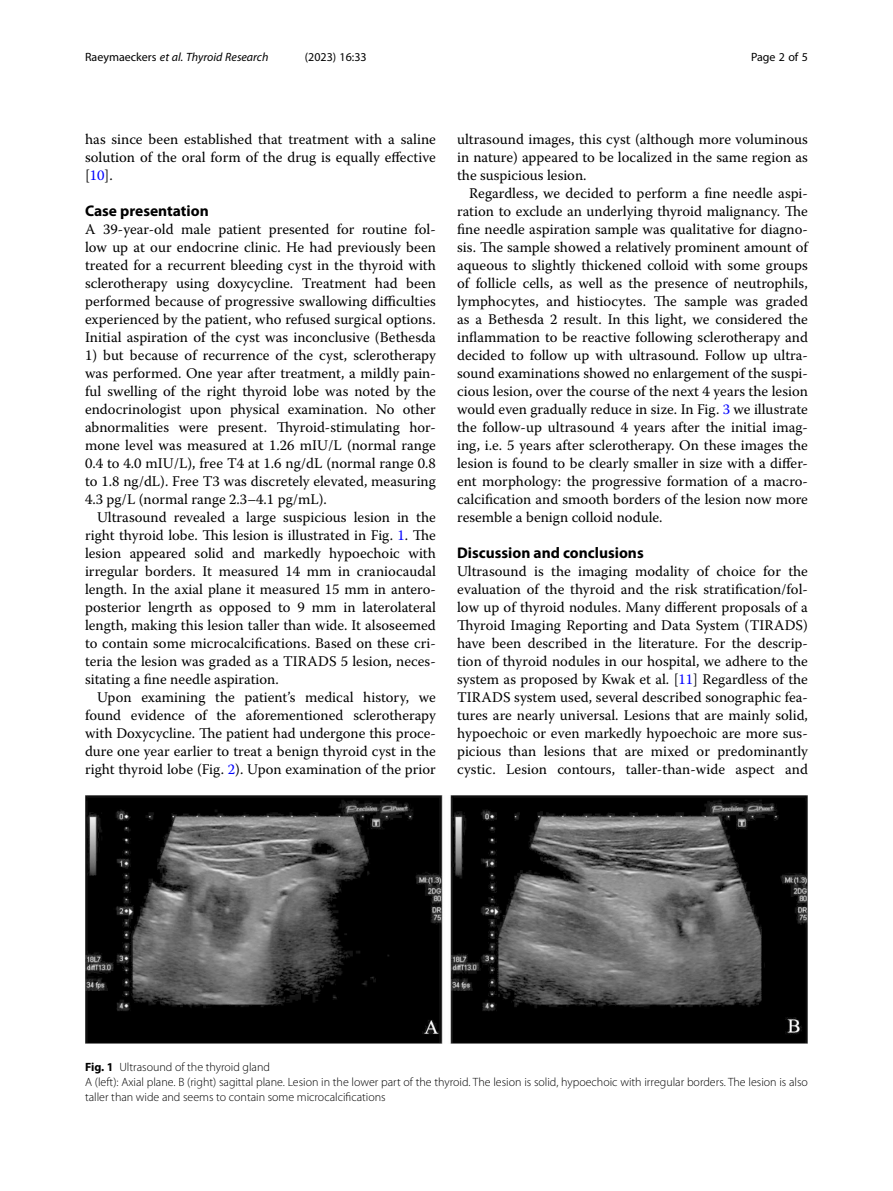
<style>
.page{position:relative;width:893px;height:1191px;background:#fff}
.page>*{position:absolute;margin:0;border:0;box-sizing:border-box;transform-origin:0 0}
.Head_1{font:700 15.45px "Myriad Pro";color:#000}
.Body_Text_Indent{font:14.7px/18px "Warnock Pro";color:#000;text-align:justify}
.Body_Text{font:14.7px/18px "Warnock Pro";color:#000;text-align:justify}
.Figure_Caption{font:300 12px/15px "Myriad Pro";color:#000}
.t1{font:italic 12px "Myriad Pro";color:#000}
.t2{font:12px "Myriad Pro";color:#000}
.s1{font-style:normal}
.s2{color:#00f}
.s3{font-weight:700}
</style>
<div class="page">
<img style="left:85px;top:795px;width:723px;height:249px">
<p class="t1" style="left:85px;top:50px;width:185px"><span class="s1">Raeymaeckers</span> et al. Thyroid Research</p>
<p class="t2" style="left:305px;top:50px;width:63px">(2023) 16:33</p>
<p class="t2" style="left:751px;top:50px;width:58px">Page 2 of 5</p>
<p class="Body_Text_Indent" style="left:85px;top:130px;width:352px">has since been established that treatment with a saline solution of the oral form of the drug is equally effective [<span class="s2">10</span>].</p>
<p class="Head_1" style="left:85px;top:201px;width:125px">Case presentation</p>
<p class="Body_Text" style="left:85px;top:220px;width:352px">A 39-year-old male patient presented for routine fol&shy;low up at our endocrine clinic. He had previously been treated for a recurrent bleeding cyst in the thyroid with sclerotherapy using doxycycline. Treatment had been performed because of progressive swallowing difficulties experienced by the patient, who refused surgical options.<br>Initial aspiration of the cyst was inconclusive (Bethesda</p>
<p class="Body_Text" style="left:85px;top:346px;width:352px">1) but because of recurrence of the cyst, sclerotherapy was performed. One year after treatment, a mildly pain&shy;ful swelling of the right thyroid lobe was noted by the endocrinologist upon physical examination. No other abnormalities were present. Thyroid-stimulating hor&shy;mone level was measured at 1.26 mIU/L (normal range 0.4 to 4.0 mIU/L), free T4 at 1.6 ng/dL (normal range 0.8 to 1.8 ng/dL). Free T3 was discretely elevated, measuring 4.3 pg/L (normal range 2.3–4.1 pg/mL).</p>
<p class="Body_Text_Indent" style="left:85px;top:508px;width:352px;text-indent:12px">Ultrasound revealed a large suspicious lesion in the right thyroid lobe. This lesion is illustrated in Fig. <span class="s2">1</span>. The lesion appeared solid and markedly hypoechoic with irregular borders. It measured 14 mm in craniocaudal length. In the axial plane it measured 15 mm in antero&shy;posterior lengrth as opposed to 9 mm in laterolateral length, making this lesion taller than wide. It alsoseemed to contain some microcalcifications. Based on these cri&shy;teria the lesion was graded as a TIRADS 5 lesion, neces&shy;sitating a fine needle aspiration.</p>
<p class="Body_Text_Indent" style="left:85px;top:688px;width:352px;text-indent:12px">Upon examining the patient’s medical history, we found evidence of the aforementioned sclerotherapy with Doxycycline. The patient had undergone this proce&shy;dure one year earlier to treat a benign thyroid cyst in the right thyroid lobe (Fig. <span class="s2">2</span>). Upon examination of the prior</p>
<p class="Body_Text_Indent" style="left:457px;top:130px;width:352px">ultrasound images, this cyst (although more voluminous in nature) appeared to be localized in the same region as the suspicious lesion.</p>
<p class="Body_Text_Indent" style="left:457px;top:184px;width:352px;text-indent:12px">Regardless, we decided to perform a fine needle aspi&shy;ration to exclude an underlying thyroid malignancy. The fine needle aspiration sample was qualitative for diagno&shy;sis. The sample showed a relatively prominent amount of aqueous to slightly thickened colloid with some groups of follicle cells, as well as the presence of neutrophils, lymphocytes, and histiocytes. The sample was graded as a Bethesda 2 result. In this light, we considered the inflammation to be reactive following sclerotherapy and decided to follow up with ultrasound. Follow up ultra&shy;sound examinations showed no enlargement of the suspi&shy;cious lesion, over the course of the next 4 years the lesion would even gradually reduce in size. In Fig. <span class="s2">3</span> we illustrate the follow-up ultrasound 4 years after the initial imag&shy;ing, i.e. 5 years after sclerotherapy. On these images the lesion is found to be clearly smaller in size with a differ&shy;ent morphology: the progressive formation of a macro&shy;calcification and smooth borders of the lesion now more resemble a benign colloid nodule.</p>
<p class="Head_1" style="left:457px;top:543px;width:188px">Discussion and conclusions</p>
<p class="Body_Text" style="left:457px;top:562px;width:352px">Ultrasound is the imaging modality of choice for the evaluation of the thyroid and the risk stratification/fol&shy;low up of thyroid nodules. Many different proposals of a Thyroid Imaging Reporting and Data System (TIRADS) have been described in the literature. For the descrip&shy;tion of thyroid nodules in our hospital, we adhere to the system as proposed by Kwak et al. [<span class="s2">11</span>] Regardless of the TIRADS system used, several described sonographic fea&shy;tures are nearly universal. Lesions that are mainly solid, hypoechoic or even markedly hypoechoic are more sus&shy;picious than lesions that are mixed or predominantly cystic. Lesion contours, taller-than-wide aspect and</p>
<p class="Figure_Caption" style="left:85px;top:1059px;width:186px"><span class="s3">Fig. 1</span> Ultrasound of the thyroid gland</p>
<p class="Figure_Caption" style="left:85px;top:1074px;width:724px">A (left): Axial plane. B (right) sagittal plane. Lesion in the lower part of the thyroid. The lesion is solid, hypoechoic with irregular borders. The lesion is also taller than wide and seems to contain some microcalcifications</p>
</div>
